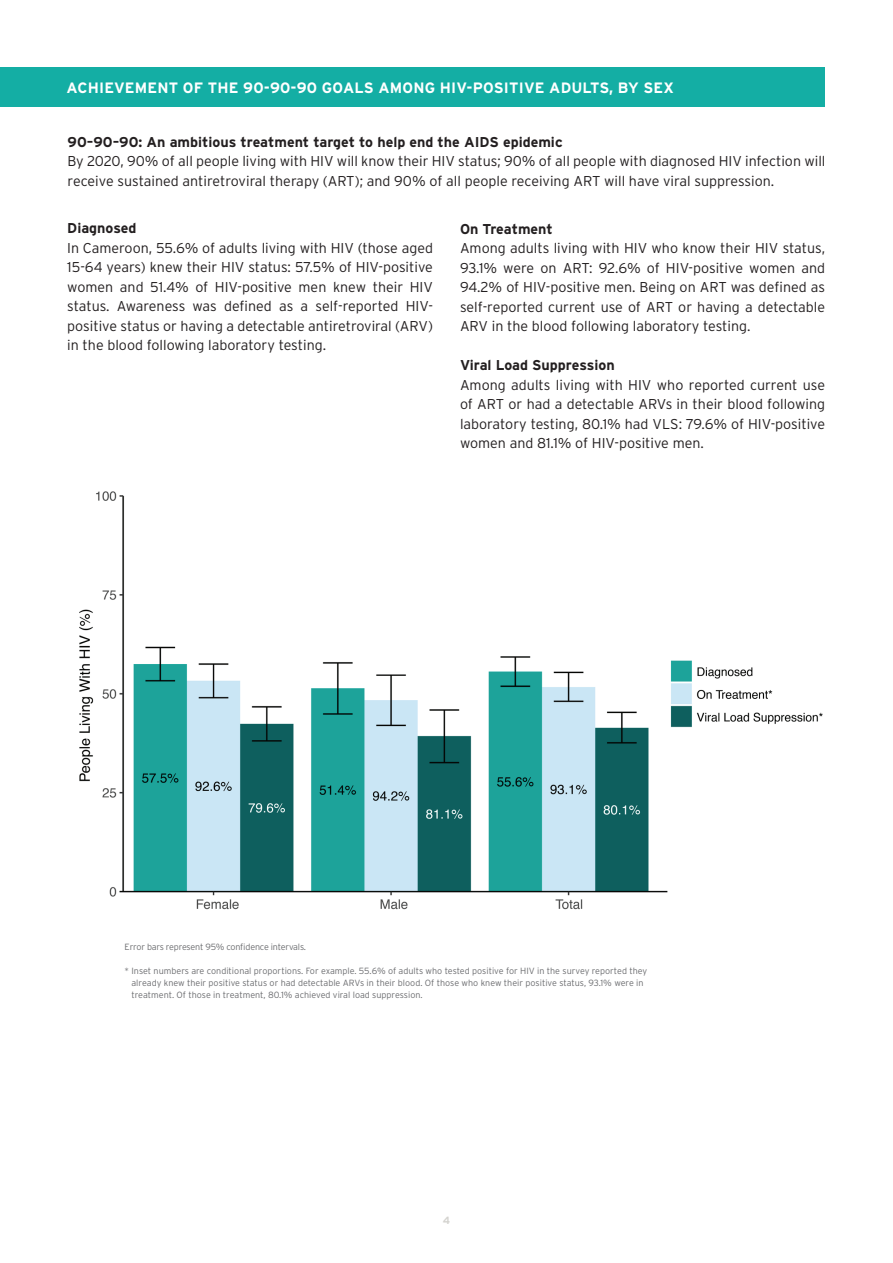
<style>
.page{position:relative;width:893px;height:1263px;background:#fff}
.page>*{position:absolute;margin:0;border:0;box-sizing:border-box;transform-origin:0 0}
.t1{font:700 15px "Interstate";letter-spacing:.01em;color:#fff}
.t2{font:300 14.25px/19.5px "Interstate";color:#231f20;text-align:justify}
.t3{font:700 14.25px "Interstate";color:#231f20}
.t4{font:700 10.5px "Interstate";color:#d4d3cf}
.t5{font:300 9px/12px "Interstate";color:#6c6d70}
.t6{font:300 9px "Interstate";letter-spacing:-.02em;color:#6c6d70}
</style>
<div class="page">
<div style="left:1px;top:68px;width:824px;height:39px;background:#14aea4"></div>
<img style="left:79px;top:491px;width:744px;height:419px">
<p class="t1" style="left:67px;top:79px;width:609px">ACHIEVEMENT OF THE 90-90-90 GOALS AMONG HIV-POSITIVE ADULTS, BY SEX</p>
<p class="t3" style="left:68px;top:134px;width:496px">90–90–90: An ambitious treatment target to help end the AIDS epidemic</p>
<p class="t2" style="left:68px;top:151px;width:759px">By 2020, 90% of all people living with HIV will know their HIV status; 90% of all people with diagnosed HIV infection will receive sustained antiretroviral therapy (ART); and 90% of all people receiving ART will have viral suppression.</p>
<p class="t3" style="left:67px;top:220px;width:71px">Diagnosed</p>
<p class="t2" style="left:67px;top:238px;width:367px">In Cameroon, 55.6% of adults living with HIV (those aged 15-64 years) knew their HIV status: 57.5% of HIV-positive women and 51.4% of HIV-positive men knew their HIV status. Awareness was defined as a self-reported HIV&shy;positive status or having a detectable antiretroviral (ARV) in the blood following laboratory testing.</p>
<p class="t3" style="left:460px;top:221px;width:94px">On Treatment</p>
<p class="t2" style="left:460px;top:238px;width:367px">Among adults living with HIV who know their HIV status, 93.1% were on ART: 92.6% of HIV-positive women and 94.2% of HIV-positive men. Being on ART was defined as self-reported current use of ART or having a detectable ARV in the blood following laboratory testing.</p>
<p class="t3" style="left:460px;top:357px;width:156px">Viral Load Suppression</p>
<p class="t2" style="left:460px;top:375px;width:367px">Among adults living with HIV who reported current use of ART or had a detectable ARVs in their blood following laboratory testing, 80.1% had VLS: 79.6% of HIV-positive women and 81.1% of HIV-positive men.</p>
<p class="t6" style="left:125px;top:942px;width:183px">Error bars represent 95% confidence intervals.</p>
<p class="t5" style="left:131px;top:965px;width:517px;text-indent:-7px">* Inset numbers are conditional proportions. For example. 55.6% of adults who tested positive for HIV in the survey reported they already knew their positive status or had detectable ARVs in their blood. Of those who knew their positive status, 93.1% were in treatment. Of those in treatment, 80.1% achieved viral load suppression.</p>
<p class="t4" style="left:443px;top:1214px;width:9px">4</p>
</div>
